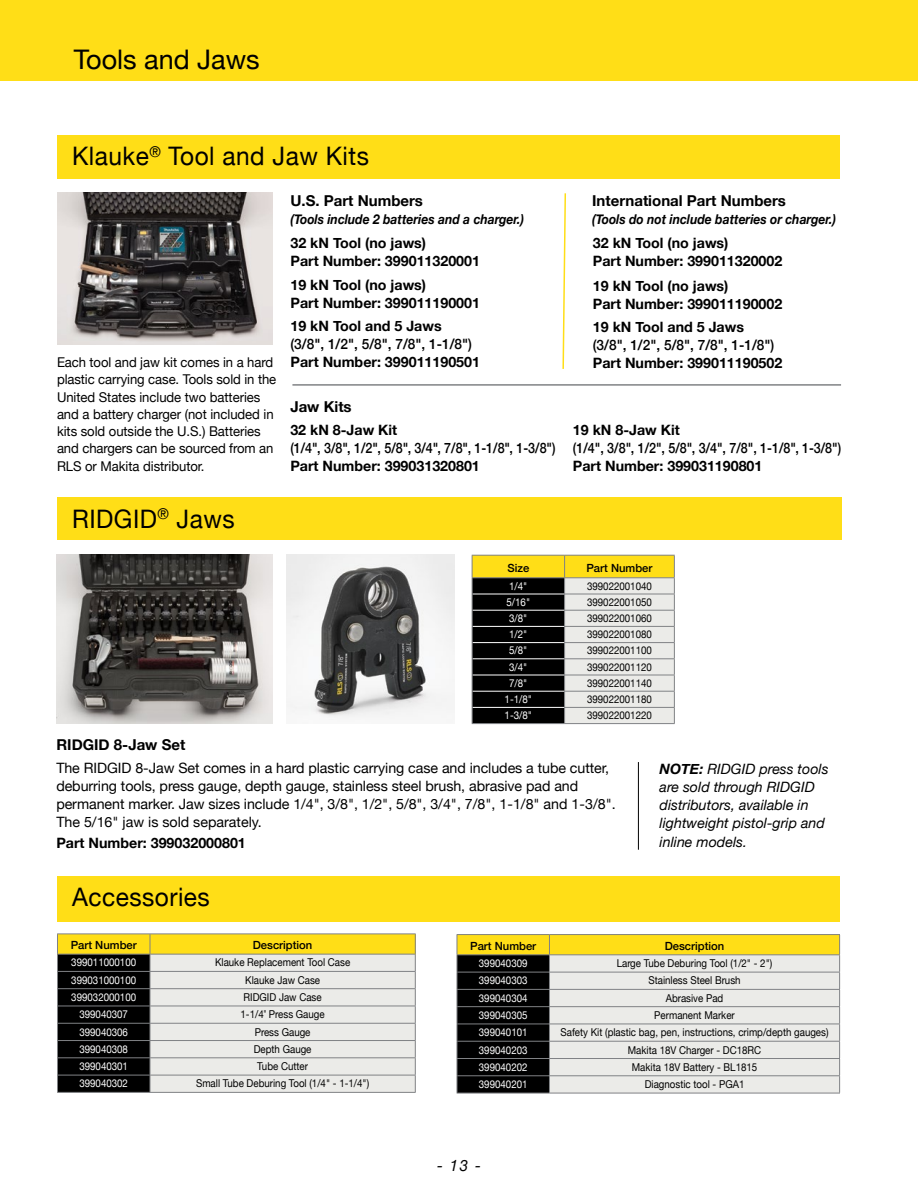
<style>
.page{position:relative;width:918px;height:1188px;background:#fff}
.page>*{position:absolute;margin:0;border:0;box-sizing:border-box;transform-origin:0 0}
.t1{font:27px "Helvetica Neue";color:#000}
.t2{font:25.5px "Helvetica Neue";letter-spacing:.02em;color:#000;scale:.96 1}
.t3{font:italic 15.75px "Helvetica Neue";color:#000;scale:.96 1}
.t4{font:700 15px "Helvetica Neue";color:#000}
.t5{font:700 14.25px/18px "Helvetica Neue";color:#000}
.t6{font:14.25px/18px "Helvetica Neue";letter-spacing:-.005em;color:#000}
.t7{font:italic 14.25px/18px "Helvetica Neue";color:#000}
.t8{font:500 14.25px "Helvetica Neue";color:#000;scale:.88 1}
.t9{font:500 14.25px "Helvetica Neue";color:#000;scale:.96 1}
.t10{font:13.5px/17.2px "Helvetica Neue";letter-spacing:-.005em;color:#000}
.t11{font:italic 700 13.5px "Helvetica Neue";color:#000;scale:.9 1}
.t12{font:500 11.25px "Helvetica Neue";color:#000}
.t13{font:10.8px "Helvetica Neue";color:#000;scale:.9 1}
.t14{font:10.8px "Helvetica Neue";color:#fff;scale:.9 1}
.s1{font-weight:700}
.s2{font-family:"Helvetica";font-stretch:condensed}
</style>
<div class="page">
<div style="left:0;top:0;width:918px;height:81px;background:#ffde17"></div>
<div style="left:57px;top:135px;width:783px;height:43px;background:#ffde17"></div>
<svg style="left:562px;top:193px;width:4px;height:176px"></svg>
<img style="left:57px;top:193px;width:216px;height:151px">
<div style="left:57px;top:876px;width:783px;height:45px;background:#ffde17"></div>
<hr style="left:150px;top:1092px;width:266px;height:1px;background:#808285">
<svg style="left:57px;top:934px;width:359px;height:158px;background:#b5b197"></svg>
<hr style="left:57px;top:1092px;width:93px;height:1px;background:#808285">
<div style="left:57px;top:498px;width:784px;height:42px;background:#ffde17"></div>
<img style="left:57px;top:554px;width:216px;height:169px">
<hr style="left:472px;top:555px;width:93px;height:1px;background:#808285">
<hr style="left:565px;top:555px;width:110px;height:1px;background:#808285">
<svg style="left:472px;top:556px;width:203px;height:168px;background:#928e74"></svg>
<hr style="left:472px;top:723px;width:93px;height:1px;background:#808285">
<img style="left:287px;top:554px;width:168px;height:166px">
<hr style="left:638px;top:762px;width:1px;height:88px;background:#000">
<hr style="left:457px;top:934px;width:92px;height:1px;background:#808285">
<hr style="left:549px;top:934px;width:291px;height:1px;background:#808285">
<hr style="left:549px;top:1093px;width:291px;height:1px;background:#808285">
<svg style="left:457px;top:935px;width:383px;height:158px;background:#b8b49b"></svg>
<hr style="left:457px;top:1093px;width:92px;height:1px;background:#808285">
<hr style="left:292px;top:384px;width:549px;height:2px;background:#808285">
<h1 class="t1" style="left:74px;top:40px;width:188px">Tools and Jaws</h1>
<h2 class="t2" style="left:72px;top:138px;width:311px">Klauke<sup>®</sup> Tool and Jaw Kits</h2>
<p class="t10" style="left:57px;top:354px;width:221px">Each tool and jaw kit comes in a hard plastic carrying case. Tools sold in the United States include two batteries and a battery charger (not included in kits sold outside the U.S.) Batteries and chargers can be sourced from an RLS or Makita distributor.</p>
<h3 class="t4" style="left:291px;top:189px;width:134px">U.S. Part Numbers</h3>
<p class="t11" style="left:291px;top:209px;width:261px">(Tools include 2 batteries and a charger.)</p>
<h3 class="t5" style="left:291px;top:234px;width:191px">32 kN Tool (no jaws)<br>Part Number: 399011320001</h3>
<h3 class="t5" style="left:291px;top:276px;width:191px">19 kN Tool (no jaws)<br>Part Number: 399011190001</h3>
<h3 class="t5" style="left:291px;top:318px;width:153px">19 kN Tool and 5 Jaws</h3>
<h3 class="t9" style="left:291px;top:333px;width:191px">(3/8", 1/2", 5/8", 7/8", 1-1/8")</h3>
<h3 class="t5" style="left:291px;top:354px;width:191px">Part Number: 399011190501</h3>
<h3 class="t4" style="left:290px;top:395px;width:63px">Jaw Kits</h3>
<h3 class="t5" style="left:290px;top:421px;width:108px">32 kN 8-Jaw Kit</h3>
<h3 class="t8" style="left:290px;top:436px;width:303px">(1/4", 3/8", 1/2", 5/8", 3/4", 7/8", 1-1/8", 1-3/8")</h3>
<h3 class="t5" style="left:290px;top:457px;width:191px">Part Number: 399031320801</h3>
<h2 class="t2" style="left:72px;top:500px;width:171px">RIDGID<sup>®</sup> Jaws</h2>
<h3 class="t4" style="left:592px;top:189px;width:195px">International Part Numbers</h3>
<p class="t11" style="left:592px;top:209px;width:272px">(Tools do not include batteries or charger.)</p>
<h3 class="t5" style="left:593px;top:234px;width:191px">32 kN Tool (no jaws)<br>Part Number: 399011320002</h3>
<h3 class="t5" style="left:593px;top:277px;width:191px">19 kN Tool (no jaws)<br>Part Number: 399011190002</h3>
<h3 class="t5" style="left:593px;top:318px;width:153px">19 kN Tool and 5 Jaws</h3>
<h3 class="t9" style="left:593px;top:333px;width:191px">(3/8", 1/2", 5/8", 7/8", 1-1/8")</h3>
<h3 class="t5" style="left:593px;top:354px;width:191px">Part Number: 399011190502</h3>
<h3 class="t5" style="left:573px;top:421px;width:108px">19 kN 8-Jaw Kit</h3>
<h3 class="t8" style="left:573px;top:436px;width:306px">(1/4", 3/8", 1/2", 5/8", 3/4", 7/8", 1-1/8", 1-3/8")</h3>
<h3 class="t5" style="left:573px;top:457px;width:191px">Part Number: 399031190801</h3>
<h3 class="t4" style="left:56px;top:733px;width:130px">RIDGID 8-Jaw Set</h3>
<p class="t12" style="left:507px;top:559px;width:23px">Size</p>
<p class="t12" style="left:586px;top:559px;width:68px">Part Number</p>
<p class="t14" style="left:509px;top:578px;width:22px">1/4"</p>
<p class="t13" style="left:587px;top:578px;width:74px">399022001040</p>
<p class="t14" style="left:507px;top:594px;width:28px">5/16"</p>
<p class="t13" style="left:587px;top:594px;width:74px">399022001050</p>
<p class="t14" style="left:509px;top:610px;width:22px">3/8"</p>
<p class="t13" style="left:587px;top:610px;width:74px">399022001060</p>
<p class="t14" style="left:509px;top:627px;width:22px">1/2"</p>
<p class="t13" style="left:587px;top:627px;width:74px">399022001080</p>
<p class="t14" style="left:509px;top:643px;width:22px">5/8"</p>
<p class="t13" style="left:587px;top:643px;width:74px">399022001100</p>
<p class="t14" style="left:509px;top:659px;width:22px">3/4"</p>
<p class="t13" style="left:587px;top:659px;width:74px">399022001120</p>
<p class="t14" style="left:509px;top:675px;width:22px">7/8"</p>
<p class="t13" style="left:587px;top:675px;width:74px">399022001140</p>
<p class="t14" style="left:505px;top:691px;width:32px">1-1/8"</p>
<p class="t13" style="left:587px;top:691px;width:74px">399022001180</p>
<p class="t14" style="left:505px;top:708px;width:32px">1-3/8"</p>
<p class="t13" style="left:587px;top:708px;width:74px">399022001220</p>
<p class="t6" style="left:56px;top:759px;width:561px">The RIDGID 8-Jaw Set comes in a hard plastic carrying case and includes a tube cutter, deburring tools, press gauge, depth gauge, stainless steel brush, abrasive pad and permanent marker. Jaw sizes include 1/4", 3/8", 1/2", 5/8", 3/4", 7/8", 1-1/8" and 1-3/8".<br>The 5/16" jaw is sold separately.</p>
<h3 class="t5" style="left:56px;top:834px;width:191px">Part Number: 399032000801</h3>
<h3 class="t7" style="left:660px;top:761px;width:170px"><span class="s1">NOTE:</span> RIDGID press tools are sold through RIDGID distributors, available in lightweight pistol-grip and</h3>
<h3 class="t7" style="left:660px;top:834px;width:89px">inline models.</h3>
<h2 class="t2" style="left:72px;top:879px;width:145px">Accessories</h2>
<p class="t12" style="left:71px;top:936px;width:68px">Part Number</p>
<p class="t12" style="left:253px;top:936px;width:61px">Description</p>
<p class="t14" style="left:71px;top:955px;width:74px">399011000100</p>
<p class="t13" style="left:215px;top:955px;width:152px">Klauke Replacement Tool Case</p>
<p class="t14" style="left:71px;top:972px;width:74px">399031000100</p>
<p class="t13" style="left:245px;top:972px;width:85px">Klauke Jaw Case</p>
<p class="t14" style="left:71px;top:989px;width:74px">399032000100</p>
<p class="t13" style="left:244px;top:989px;width:88px">RIDGID Jaw Case</p>
<p class="t14" style="left:79px;top:1007px;width:56px">399040307</p>
<p class="t13" style="left:241px;top:1007px;width:95px">1-1/4<span class="s2">"</span> Press Gauge</p>
<p class="t14" style="left:79px;top:1024px;width:56px">399040306</p>
<p class="t13" style="left:255px;top:1024px;width:64px">Press Gauge</p>
<p class="t14" style="left:79px;top:1041px;width:56px">399040308</p>
<p class="t13" style="left:254px;top:1041px;width:66px">Depth Gauge</p>
<p class="t14" style="left:79px;top:1058px;width:56px">399040301</p>
<p class="t13" style="left:257px;top:1058px;width:58px">Tube Cutter</p>
<p class="t14" style="left:79px;top:1076px;width:56px">399040302</p>
<p class="t13" style="left:196px;top:1076px;width:194px">Small Tube Deburing Tool (1/4" - 1-1/4")</p>
<p class="t12" style="left:470px;top:937px;width:68px">Part Number</p>
<p class="t12" style="left:665px;top:937px;width:61px">Description</p>
<p class="t14" style="left:479px;top:955px;width:56px">399040309</p>
<p class="t13" style="left:617px;top:955px;width:174px">Large Tube Deburing Tool (1/2" - 2")</p>
<p class="t14" style="left:479px;top:973px;width:56px">399040303</p>
<p class="t13" style="left:648px;top:973px;width:104px">Stainless Steel Brush</p>
<p class="t14" style="left:479px;top:990px;width:56px">399040304</p>
<p class="t13" style="left:666px;top:990px;width:66px">Abrasive Pad</p>
<p class="t14" style="left:479px;top:1007px;width:56px">399040305</p>
<p class="t13" style="left:654px;top:1007px;width:91px">Permanent Marker</p>
<p class="t14" style="left:479px;top:1025px;width:56px">399040101</p>
<p class="t13" style="left:561px;top:1025px;width:299px">Safety Kit (plastic bag, pen, instructions, crimp/depth gauges)</p>
<p class="t14" style="left:479px;top:1042px;width:56px">399040203</p>
<p class="t13" style="left:628px;top:1042px;width:150px">Makita 18V Charger - DC18RC</p>
<p class="t14" style="left:479px;top:1059px;width:56px">399040202</p>
<p class="t13" style="left:632px;top:1059px;width:141px">Makita 18V Battery - BL1815</p>
<p class="t14" style="left:479px;top:1076px;width:56px">399040201</p>
<p class="t13" style="left:645px;top:1076px;width:112px">Diagnostic tool - PGA1</p>
<h3 class="t3" style="left:437px;top:1154px;width:47px">- 13 -</h3>
</div>
